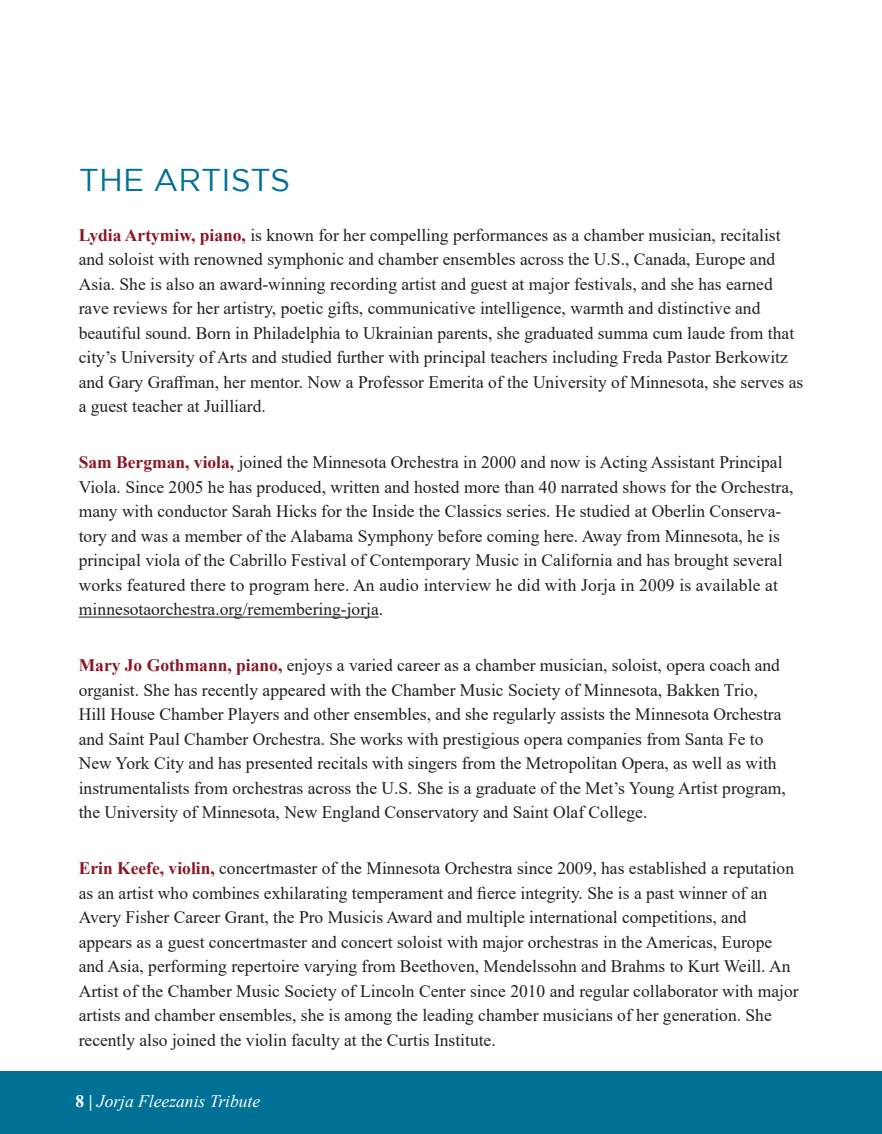
<style>
.page{position:relative;width:882px;height:1134px;background:#fff}
.page>*{position:absolute;margin:0;border:0;box-sizing:border-box;transform-origin:0 0}
.t1{font:31.5px "Gotham";color:#007196}
.t2{font:17.5px/24.5px "Times New Roman";color:#231f20}
.t3{font:italic 17.5px "Times New Roman";color:#fff}
.s1{font-weight:700;color:#8a1624}
.s2{font-weight:700;font-style:normal}
</style>
<div class="page">
<div style="left:0;top:1072px;width:882px;height:62px;background:#007196"></div>
<hr style="left:79px;top:617px;width:300px;height:1px;background:#231f20">
<p class="t1" style="left:79px;top:162px;width:213px">THE ARTISTS</p>
<p class="t2" style="left:79px;top:222px;width:726px"><span class="s1">Lydia Artymiw, piano,</span> is known for her compelling performances as a chamber musician, recitalist and soloist with renowned symphonic and chamber ensembles across the U.S., Canada, Europe and Asia. She is also an award-winning recording artist and guest at major festivals, and she has earned rave reviews for her artistry, poetic gifts, communicative intelligence, warmth and distinctive and beautiful sound. Born in Philadelphia to Ukrainian parents, she graduated summa cum laude from that city’s University of Arts and studied further with principal teachers including Freda Pastor Berkowitz and Gary Graffman, her mentor. Now a Professor Emerita of the University of Minnesota, she serves as a guest teacher at Juilliard.</p>
<p class="t2" style="left:79px;top:450px;width:716px"><span class="s1">Sam Bergman, viola,</span> joined the Minnesota Orchestra in 2000 and now is Acting Assistant Principal Viola. Since 2005 he has produced, written and hosted more than 40 narrated shows for the Orchestra, many with conductor Sarah Hicks for the Inside the Classics series. He studied at Oberlin Conserva&shy;tory and was a member of the Alabama Symphony before coming here. Away from Minnesota, he is principal viola of the Cabrillo Festival of Contemporary Music in California and has brought several works featured there to program here. An audio interview he did with Jorja in 2009 is available at minnesotaorchestra.org/remembering-jorja.</p>
<p class="t2" style="left:79px;top:653px;width:709px"><span class="s1">Mary Jo Gothmann, piano,</span> enjoys a varied career as a chamber musician, soloist, opera coach and organist. She has recently appeared with the Chamber Music Society of Minnesota, Bakken Trio, Hill House Chamber Players and other ensembles, and she regularly assists the Minnesota Orchestra and Saint Paul Chamber Orchestra. She works with prestigious opera companies from Santa Fe to New York City and has presented recitals with singers from the Metropolitan Opera, as well as with instrumentalists from orchestras across the U.S. She is a graduate of the Met’s Young Artist program, the University of Minnesota, New England Conservatory and Saint Olaf College.</p>
<p class="t2" style="left:79px;top:856px;width:721px"><span class="s1">Erin Keefe, violin,</span> concertmaster of the Minnesota Orchestra since 2009, has established a reputation as an artist who combines exhilarating temperament and fierce integrity. She is a past winner of an Avery Fisher Career Grant, the Pro Musicis Award and multiple international competitions, and appears as a guest concertmaster and concert soloist with major orchestras in the Americas, Europe and Asia, performing repertoire varying from Beethoven, Mendelssohn and Brahms to Kurt Weill. An Artist of the Chamber Music Society of Lincoln Center since 2010 and regular collaborator with major artists and chamber ensembles, she is among the leading chamber musicians of her generation. She recently also joined the violin faculty at the Curtis Institute.</p>
<p class="t3" style="left:76px;top:1089px;width:186px"><span class="s2">8 |</span> Jorja Fleezanis Tribute</p>
</div>
